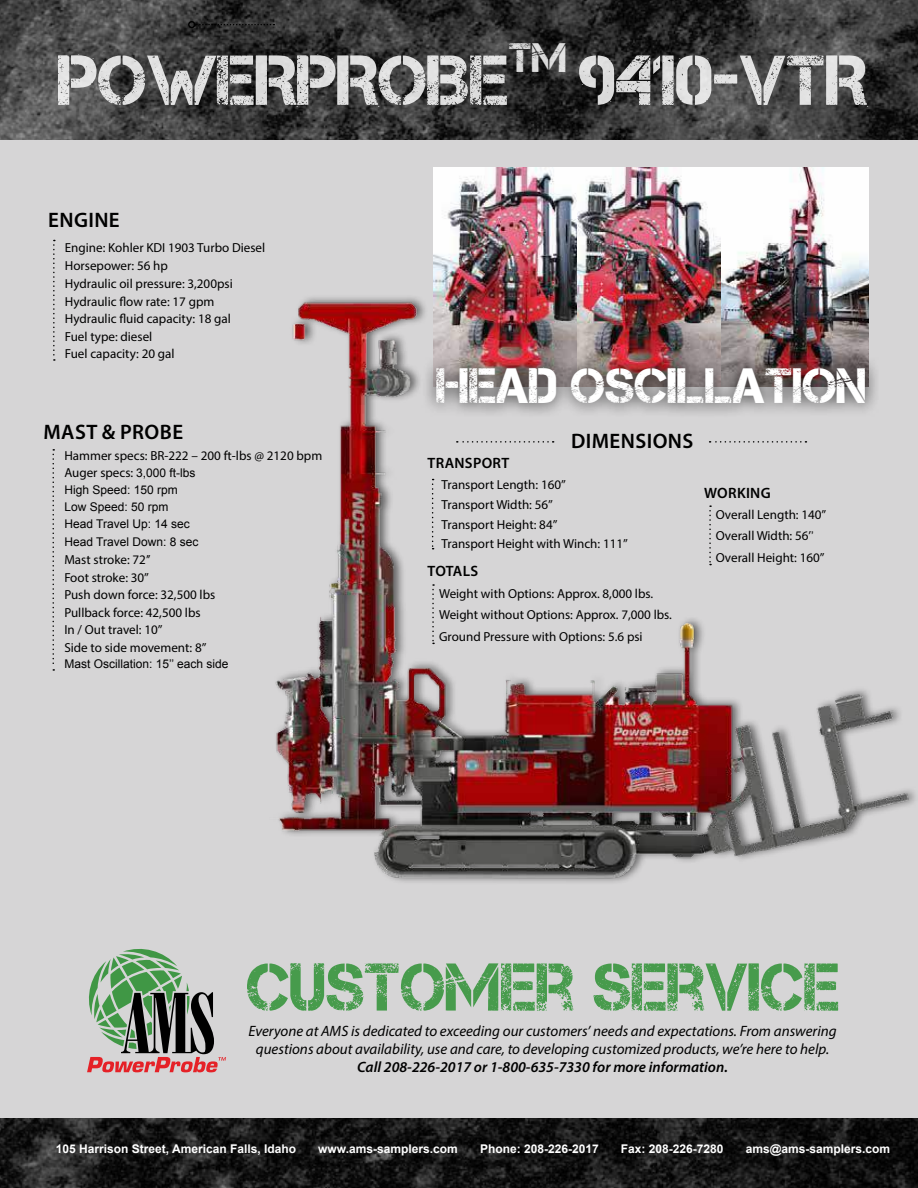
<style>
.page{position:relative;width:918px;height:1188px;background:#fff}
.page>*{position:absolute;margin:0;border:0;box-sizing:border-box;transform-origin:0 0}
.t1{font:70.5px "Captureit";color:#fff}
.t2{font:49.5px "Captureit";color:#fff}
.t3{font:41.1px "Captureit";color:#fff}
.t4{font:600 21px "Myriad Pro";letter-spacing:.02em;color:#000}
.t5{font:italic 15px/18px "Myriad Pro";color:#000;text-align:center}
.t6{font:italic 600 15px "Myriad Pro";color:#000}
.t7{font:600 15px "Myriad Pro";letter-spacing:.02em;color:#000}
.t8{font:13.05px/17.4px "Myriad Pro";color:#000}
.t9{font:700 12px "Arial";color:#fff}
.t10{font:12px "Arial";color:#000}
.s1{font-family:"Arial";font-size:12px}
</style>
<div class="page">
<img style="left:0;top:0;width:918px;height:1188px">
<div style="left:0;top:140px;width:918px;height:978px;background:#d6d5d6"></div>
<img style="left:275px;top:297px;width:637px;height:586px">
<svg style="left:195px;top:24px;width:79px;height:1px"></svg>
<div style="left:188px;top:21px;width:7px;height:7px;border:1px solid #000;border-radius:50%"></div>
<svg style="left:52px;top:449px;width:2px;height:222px"></svg>
<svg style="left:432px;top:479px;width:2px;height:70px"></svg>
<svg style="left:432px;top:584px;width:2px;height:60px"></svg>
<svg style="left:457px;top:441px;width:97px;height:2px"></svg>
<svg style="left:710px;top:441px;width:96px;height:2px"></svg>
<svg style="left:709px;top:505px;width:2px;height:60px"></svg>
<img style="left:433px;top:168px;width:436px;height:185px">
<div style="left:422px;top:353px;width:459px;height:65px;background:#000;opacity:.75"></div>
<svg style="left:53px;top:240px;width:2px;height:121px"></svg>
<svg style="left:87px;top:949px;width:139px;height:123px"></svg>
<svg style="left:247px;top:963px;width:591px;height:48px"></svg>
<h1 class="t1" style="left:58px;top:41px;width:453px">POWERPROBE</h1>
<h3 class="t3" style="left:509px;top:35px;width:60px">TM</h3>
<h1 class="t1" style="left:579px;top:41px;width:290px">9410-VTR</h1>
<h3 class="t4" style="left:48px;top:207px;width:73px">ENGINE</h3>
<p class="t8" style="left:65px;top:238px;width:202px">Engine: Kohler KDI 1903 Turbo Diesel</p>
<p class="t8" style="left:65px;top:275px;width:169px">Hydraulic oil pressure: 3,200psi</p>
<p class="t8" style="left:65px;top:257px;width:105px">Horsepower: 56 hp</p>
<p class="t8" style="left:65px;top:292px;width:168px">Hydraulic flow rate: 17 gpm<br>Hydraulic fluid capacity: 18 gal</p>
<p class="t8" style="left:65px;top:327px;width:111px">Fuel type: diesel<br>Fuel capacity: 20 gal</p>
<h3 class="t4" style="left:44px;top:419px;width:141px">MAST &amp; PROBE</h3>
<p class="t8" style="left:64px;top:447px;width:259px">Hammer specs: BR-222 – 200 ft-lbs @ 2120 bpm<br>Auger specs: <span class="s1">3,000 ft-lbs</span></p>
<p class="t10" style="left:64px;top:482px;width:115px">High Speed: 150 rpm</p>
<p class="t10" style="left:64px;top:499px;width:106px">Low Speed: 50 rpm</p>
<p class="t10" style="left:64px;top:516px;width:127px">Head Travel Up: 14 sec</p>
<p class="t10" style="left:64px;top:534px;width:136px">Head Travel Down: 8 sec</p>
<p class="t8" style="left:64px;top:551px;width:88px">Mast stroke: 72’’</p>
<p class="t8" style="left:64px;top:569px;width:86px">Foot stroke: 30’’</p>
<p class="t8" style="left:64px;top:586px;width:152px">Push down force: 32,500 lbs</p>
<p class="t8" style="left:64px;top:603px;width:138px">Pullback force: 42,500 lbs</p>
<p class="t8" style="left:64px;top:621px;width:144px">In / Out travel: 10’’<br>Side to side movement: 8’’</p>
<p class="t10" style="left:64px;top:655px;width:166px">Mast Oscillation: 15’’ each side</p>
<h2 class="t2" style="left:437px;top:358px;width:432px">HEAD OSCILLATION</h2>
<p class="t7" style="left:428px;top:454px;width:83px">TRANSPORT</p>
<h3 class="t4" style="left:571px;top:427px;width:124px">DIMENSIONS</h3>
<p class="t8" style="left:442px;top:475px;width:126px">Transport Length: 160’’</p>
<p class="t8" style="left:442px;top:495px;width:113px">Transport Width: 56’’</p>
<p class="t8" style="left:442px;top:515px;width:117px">Transport Height: 84’’</p>
<p class="t8" style="left:442px;top:535px;width:188px">Transport Height with Winch: 111’’</p>
<p class="t7" style="left:428px;top:562px;width:52px">TOTALS</p>
<p class="t8" style="left:439px;top:585px;width:216px">Weight with Options: Approx. 8,000 lbs.</p>
<p class="t8" style="left:439px;top:605px;width:234px">Weight without Options: Approx. 7,000 lbs.</p>
<p class="t8" style="left:439px;top:627px;width:205px">Ground Pressure with Options: 5.6 psi</p>
<p class="t7" style="left:704px;top:484px;width:68px">WORKING</p>
<p class="t8" style="left:716px;top:505px;width:112px">Overall Length: 140’’</p>
<p class="t8" style="left:716px;top:527px;width:100px">Overall Width: 56’<span class="s1">’</span></p>
<p class="t8" style="left:716px;top:549px;width:110px">Overall Height: 160’’</p>
<p class="t5" style="left:249px;top:1021px;width:590px">Everyone at AMS is dedicated to exceeding our customers’ needs and expectations. From answering questions about availability, use and care, to developing customized products, we’re here to help.</p>
<p class="t6" style="left:357px;top:1057px;width:372px">Call 208-226-2017 or 1-800-635-7330 for more information.</p>
<p class="t9" style="left:56px;top:1141px;width:242px">105 Harrison Street, American Falls, Idaho</p>
<p class="t9" style="left:318px;top:1141px;width:141px">www.ams-samplers.com</p>
<p class="t9" style="left:480px;top:1141px;width:120px">Phone: 208-226-2017</p>
<p class="t9" style="left:621px;top:1141px;width:104px">Fax: 208-226-7280</p>
<p class="t9" style="left:746px;top:1141px;width:146px">ams@ams-samplers.com</p>
</div>
